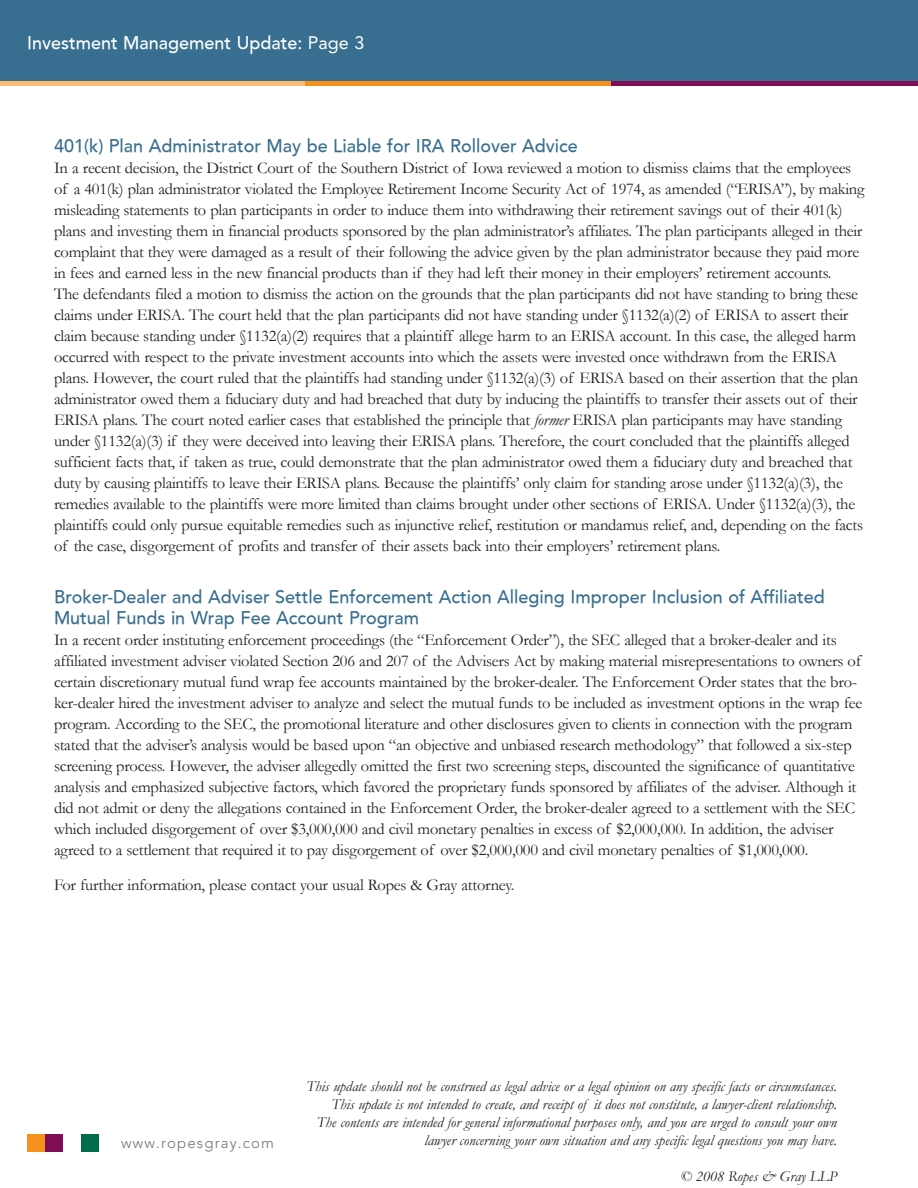
<style>
.page{position:relative;width:918px;height:1188px;background:#fff}
.page>*{position:absolute;margin:0;border:0;box-sizing:border-box;transform-origin:0 0}
.Subhead{font:500 18px/21px "Avenir";color:#386e8f}
.Practice_Group_Name{font:500 18px "Avenir";color:#fff}
.Body{font:16.5px/21px "Garamond";letter-spacing:-.015em;color:#231f20}
.t1{font:italic 15px/18px "Garamond";color:#231f20;text-align:right}
.t2{font:300 15px "Avenir";letter-spacing:.075em;color:#6a747b}
.s1{font-weight:400}
.s2{font-style:italic}
</style>
<div class="page">
<div style="left:27px;top:1134px;width:18px;height:18px;background:#f6911e"></div>
<div style="left:45px;top:1134px;width:18px;height:18px;background:#810e54"></div>
<div style="left:81px;top:1134px;width:18px;height:18px;background:#006c4a"></div>
<div style="left:0;top:0;width:918px;height:81px;background:#386e8f"></div>
<hr style="left:0;top:81px;width:306px;height:4px;background:#fcba74">
<hr style="left:306px;top:81px;width:305px;height:4px;background:#f6911e">
<hr style="left:611px;top:81px;width:307px;height:4px;background:#810e54">
<p class="Practice_Group_Name" style="left:27px;top:32px;width:339px">Investment Management Update: <span class="s1">Page 3</span></p>
<p class="Subhead" style="left:54px;top:135px;width:525px">401(k) Plan Administrator May be Liable for IRA Rollover Advice</p>
<p class="Body" style="left:54px;top:157px;width:812px">In a recent decision, the District Court of the Southern District of Iowa reviewed a motion to dismiss claims that the employees of a 401(k) plan administrator violated the Employee Retirement Income Security Act of 1974, as amended (“ERISA”), by making misleading statements to plan participants in order to induce them into withdrawing their retirement savings out of their 401(k) plans and investing them in financial products sponsored by the plan administrator’s affiliates. The plan participants alleged in their complaint that they were damaged as a result of their following the advice given by the plan administrator because they paid more in fees and earned less in the new financial products than if they had left their money in their employers’ retirement accounts.<br>The defendants filed a motion to dismiss the action on the grounds that the plan participants did not have standing to bring these claims under ERISA. The court held that the plan participants did not have standing under §1132(a)(2) of ERISA to assert their claim because standing under §1132(a)(2) requires that a plaintiff allege harm to an ERISA account. In this case, the alleged harm occurred with respect to the private investment accounts into which the assets were invested once withdrawn from the ERISA plans. However, the court ruled that the plaintiffs had standing under §1132(a)(3) of ERISA based on their assertion that the plan administrator owed them a fiduciary duty and had breached that duty by inducing the plaintiffs to transfer their assets out of their ERISA plans. The court noted earlier cases that established the principle that <span class="s2">former</span> ERISA plan participants may have standing under §1132(a)(3) if they were deceived into leaving their ERISA plans. Therefore, the court concluded that the plaintiffs alleged sufficient facts that, if taken as true, could demonstrate that the plan administrator owed them a fiduciary duty and breached that duty by causing plaintiffs to leave their ERISA plans. Because the plaintiffs’ only claim for standing arose under §1132(a)(3), the remedies available to the plaintiffs were more limited than claims brought under other sections of ERISA. Under §1132(a)(3), the plaintiffs could only pursue equitable remedies such as injunctive relief, restitution or mandamus relief, and, depending on the facts of the case, disgorgement of profits and transfer of their assets back into their employers’ retirement plans.</p>
<p class="Subhead" style="left:54px;top:587px;width:772px">Broker-Dealer and Adviser Settle Enforcement Action Alleging Improper Inclusion of Affiliated<br>Mutual Funds in Wrap Fee Account Program</p>
<p class="Body" style="left:54px;top:629px;width:810px">In a recent order instituting enforcement proceedings (the “Enforcement Order”), the SEC alleged that a broker-dealer and its affiliated investment adviser violated Section 206 and 207 of the Advisers Act by making material misrepresentations to owners of certain discretionary mutual fund wrap fee accounts maintained by the broker-dealer. The Enforcement Order states that the bro&shy;ker-dealer hired the investment adviser to analyze and select the mutual funds to be included as investment options in the wrap fee program. According to the SEC, the promotional literature and other disclosures given to clients in connection with the program stated that the adviser’s analysis would be based upon “an objective and unbiased research methodology” that followed a six-step screening process. However, the adviser allegedly omitted the first two screening steps, discounted the significance of quantitative analysis and emphasized subjective factors, which favored the proprietary funds sponsored by affiliates of the adviser. Although it did not admit or deny the allegations contained in the Enforcement Order, the broker-dealer agreed to a settlement with the SEC which included disgorgement of over $3,000,000 and civil monetary penalties in excess of $2,000,000. In addition, the adviser agreed to a settlement that required it to pay disgorgement of over $2,000,000 and civil monetary penalties of $1,000,000.</p>
<p class="Body" style="left:54px;top:874px;width:462px">For further information, please contact your usual Ropes &amp; Gray attorney.</p>
<p class="t2" style="left:121px;top:1134px;width:155px">www.ropesgray.com</p>
<p class="t1" style="left:306px;top:1077px;width:532px">This update should not be construed as legal advice or a legal opinion on any specific facts or circumstances.<br>This update is not intended to create, and receipt of it does not constitute, a lawyer-client relationship.<br>The contents are intended for general informational purposes only, and you are urged to consult your own lawyer concerning your own situation and any specific legal questions you may have.</p>
<p class="t1" style="left:680px;top:1167px;width:158px">© 2008 Ropes &amp; Gray LLP</p>
</div>
